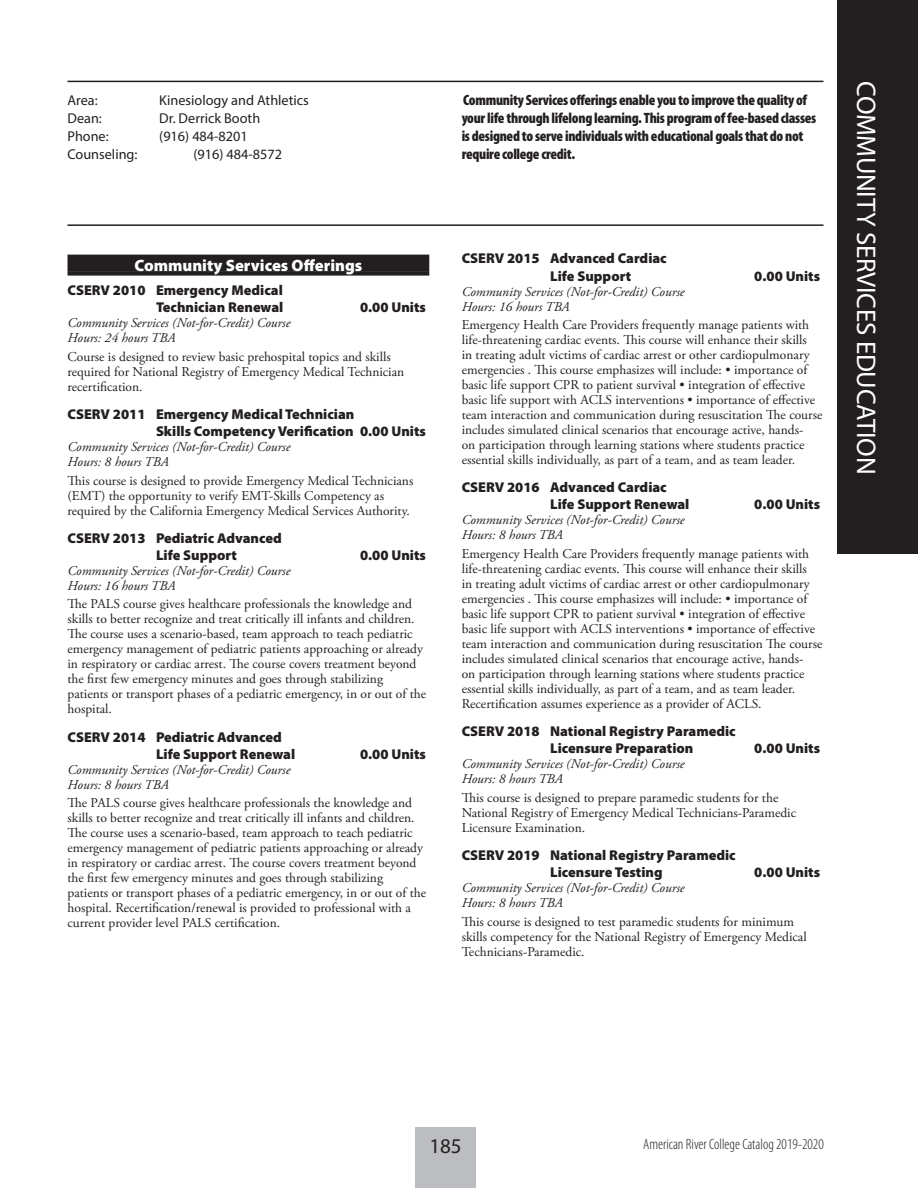
<style>
.page{position:relative;width:918px;height:1188px;background:#fff}
.page>*{position:absolute;margin:0;border:0;box-sizing:border-box;transform-origin:0 0}
._2018-Page_Head_Righ{font:27px "Myriad Pro";letter-spacing:-.01em;color:#fff}
.t1{font:21px "Myriad Pro";color:#231f20}
.Subject_divider{font:900 16.5px "Myriad Pro";color:#fff}
.Paragraph_Style_1{font:900 condensed 15px/18px "Myriad Pro";letter-spacing:-.02em;color:#231f20}
.t2{font:300 condensed 15px "Myriad Pro";color:#231f20}
.Course_Title_2{font:900 14.25px/17.2px "Myriad Pro";color:#231f20}
._2018-Header_text{font:14.25px "Myriad Pro";color:#231f20}
.Course_Description{font:13.5px/15px "Adobe Garamond Pro";color:#231f20}
.PreReq{font:italic 13.5px "Adobe Garamond Pro";color:#231f20}
</style>
<div class="page">
<div style="left:415px;top:1127px;width:61px;height:61px;background:#bcbdc0"></div>
<div style="left:837px;top:0;width:81px;height:554px;background:#231f20"></div>
<hr style="left:68px;top:224px;width:756px;height:2px;background:#231f20">
<hr style="left:68px;top:81px;width:756px;height:1px;background:#231f20">
<div style="left:68px;top:255px;width:361px;height:16px;background:#231f20"></div>
<div style="left:68px;top:271px;width:361px;height:5px;background:#231f20"></div>
<p class="_2018-Header_text" style="left:68px;top:91px;width:32px">Area:</p>
<p class="_2018-Header_text" style="left:159px;top:91px;width:151px">Kinesiology and Athletics</p>
<p class="_2018-Header_text" style="left:68px;top:109px;width:36px">Dean:</p>
<p class="_2018-Header_text" style="left:159px;top:109px;width:102px">Dr. Derrick Booth</p>
<p class="_2018-Header_text" style="left:68px;top:127px;width:43px">Phone:</p>
<p class="_2018-Header_text" style="left:159px;top:127px;width:90px">(916) 484-8201</p>
<p class="_2018-Header_text" style="left:68px;top:145px;width:71px">Counseling:</p>
<p class="_2018-Header_text" style="left:193px;top:145px;width:90px">(916) 484-8572</p>
<p class="Subject_divider" style="left:134px;top:256px;width:229px">Community Services Offerings</p>
<p class="Course_Title_2" style="left:68px;top:282px;width:217px;text-align:right">CSERV 2010 Emergency Medical<br>Technician Renewal</p>
<p class="Course_Title_2" style="left:360px;top:299px;width:67px">0.00 Units</p>
<p class="PreReq" style="left:68px;top:315px;width:224px">Community Services (Not-for-Credit) Course</p>
<p class="PreReq" style="left:68px;top:330px;width:109px">Hours: 24 hours TBA</p>
<p class="Course_Description" style="left:68px;top:350px;width:338px">Course is designed to review basic prehospital topics and skills required for National Registry of Emergency Medical Technician recertification.</p>
<p class="Course_Title_2" style="left:156px;top:406px;width:271px;text-indent:-88px">CSERV 2011 Emergency Medical Technician<br>Skills Competency Verification 0.00 Units</p>
<p class="PreReq" style="left:68px;top:439px;width:224px">Community Services (Not-for-Credit) Course</p>
<p class="PreReq" style="left:68px;top:454px;width:103px">Hours: 8 hours TBA</p>
<p class="Course_Description" style="left:68px;top:473px;width:347px">This course is designed to provide Emergency Medical Technicians (EMT) the opportunity to verify EMT-Skills Competency as required by the California Emergency Medical Services Authority.</p>
<p class="Course_Title_2" style="left:156px;top:529px;width:127px;text-indent:-88px">CSERV 2013 Pediatric Advanced<br>Life Support</p>
<p class="Course_Title_2" style="left:360px;top:547px;width:67px">0.00 Units</p>
<p class="PreReq" style="left:68px;top:563px;width:224px">Community Services (Not-for-Credit) Course</p>
<p class="PreReq" style="left:68px;top:578px;width:109px">Hours: 16 hours TBA</p>
<p class="Course_Description" style="left:68px;top:597px;width:360px">The PALS course gives healthcare professionals the knowledge and skills to better recognize and treat critically ill infants and children.<br>The course uses a scenario-based, team approach to teach pediatric emergency management of pediatric patients approaching or already in respiratory or cardiac arrest. The course covers treatment beyond the first few emergency minutes and goes through stabilizing patients or transport phases of a pediatric emergency, in or out of the hospital.</p>
<p class="Course_Title_2" style="left:156px;top:728px;width:141px;text-indent:-88px">CSERV 2014 Pediatric Advanced<br>Life Support Renewal</p>
<p class="Course_Title_2" style="left:360px;top:745px;width:67px">0.00 Units</p>
<p class="PreReq" style="left:68px;top:761px;width:224px">Community Services (Not-for-Credit) Course</p>
<p class="PreReq" style="left:68px;top:776px;width:103px">Hours: 8 hours TBA</p>
<p class="Course_Description" style="left:68px;top:796px;width:360px">The PALS course gives healthcare professionals the knowledge and skills to better recognize and treat critically ill infants and children.<br>The course uses a scenario-based, team approach to teach pediatric emergency management of pediatric patients approaching or already in respiratory or cardiac arrest. The course covers treatment beyond the first few emergency minutes and goes through stabilizing patients or transport phases of a pediatric emergency, in or out of the hospital. Recertification/renewal is provided to professional with a current provider level PALS certification.</p>
<p class="Paragraph_Style_1" style="left:462px;top:92px;width:356px">Community Services offerings enable you to improve the quality of your life through lifelong learning. This program of fee-based classes is designed to serve individuals with educational goals that do not require college credit.</p>
<p class="Course_Title_2" style="left:550px;top:250px;width:118px;text-indent:-88px">CSERV 2015 Advanced Cardiac<br>Life Support</p>
<p class="Course_Title_2" style="left:754px;top:267px;width:67px">0.00 Units</p>
<p class="PreReq" style="left:462px;top:283px;width:224px">Community Services (Not-for-Credit) Course</p>
<p class="PreReq" style="left:462px;top:298px;width:109px">Hours: 16 hours TBA</p>
<p class="Course_Description" style="left:462px;top:318px;width:362px">Emergency Health Care Providers frequently manage patients with life-threatening cardiac events. This course will enhance their skills<br>in treating adult victims of cardiac arrest or other cardiopulmonary emergencies . This course emphasizes will include: • importance of basic life support CPR to patient survival • integration of effective basic life support with ACLS interventions • importance of effective team interaction and communication during resuscitation The course includes simulated clinical scenarios that encourage active, hands-<br>on participation through learning stations where students practice essential skills individually, as part of a team, and as team leader.</p>
<p class="Course_Title_2" style="left:550px;top:479px;width:141px;text-indent:-88px">CSERV 2016 Advanced Cardiac<br>Life Support Renewal</p>
<p class="Course_Title_2" style="left:754px;top:496px;width:67px">0.00 Units</p>
<p class="PreReq" style="left:462px;top:512px;width:224px">Community Services (Not-for-Credit) Course</p>
<p class="PreReq" style="left:462px;top:527px;width:103px">Hours: 8 hours TBA</p>
<p class="Course_Description" style="left:462px;top:547px;width:362px">Emergency Health Care Providers frequently manage patients with life-threatening cardiac events. This course will enhance their skills<br>in treating adult victims of cardiac arrest or other cardiopulmonary emergencies . This course emphasizes will include: • importance of basic life support CPR to patient survival • integration of effective basic life support with ACLS interventions • importance of effective team interaction and communication during resuscitation The course includes simulated clinical scenarios that encourage active, hands-<br>on participation through learning stations where students practice essential skills individually, as part of a team, and as team leader.<br>Recertification assumes experience as a provider of ACLS.</p>
<p class="Course_Title_2" style="left:550px;top:723px;width:187px;text-indent:-88px">CSERV 2018 National Registry Paramedic<br>Licensure Preparation</p>
<p class="Course_Title_2" style="left:754px;top:740px;width:67px">0.00 Units</p>
<p class="PreReq" style="left:462px;top:756px;width:224px">Community Services (Not-for-Credit) Course</p>
<p class="PreReq" style="left:462px;top:771px;width:103px">Hours: 8 hours TBA</p>
<p class="Course_Description" style="left:462px;top:790px;width:336px">This course is designed to prepare paramedic students for the<br>National Registry of Emergency Medical Technicians-Paramedic<br>Licensure Examination.</p>
<p class="Course_Title_2" style="left:550px;top:847px;width:187px;text-indent:-88px">CSERV 2019 National Registry Paramedic<br>Licensure Testing</p>
<p class="Course_Title_2" style="left:754px;top:864px;width:67px">0.00 Units</p>
<p class="PreReq" style="left:462px;top:880px;width:224px">Community Services (Not-for-Credit) Course</p>
<p class="PreReq" style="left:462px;top:895px;width:103px">Hours: 8 hours TBA</p>
<p class="Course_Description" style="left:462px;top:914px;width:346px">This course is designed to test paramedic students for minimum skills competency for the National Registry of Emergency Medical<br>Technicians-Paramedic.</p>
<p class="_2018-Page_Head_Righ" style="left:883px;top:81px;width:395px;rotate:90deg">COMMUNITY SERVICES EDUCATION</p>
<h2 class="t1" style="left:429px;top:1133px;width:34px">185</h2>
<p class="t2" style="left:643px;top:1136px;width:182px">American River College Catalog 2019-2020</p>
</div>
